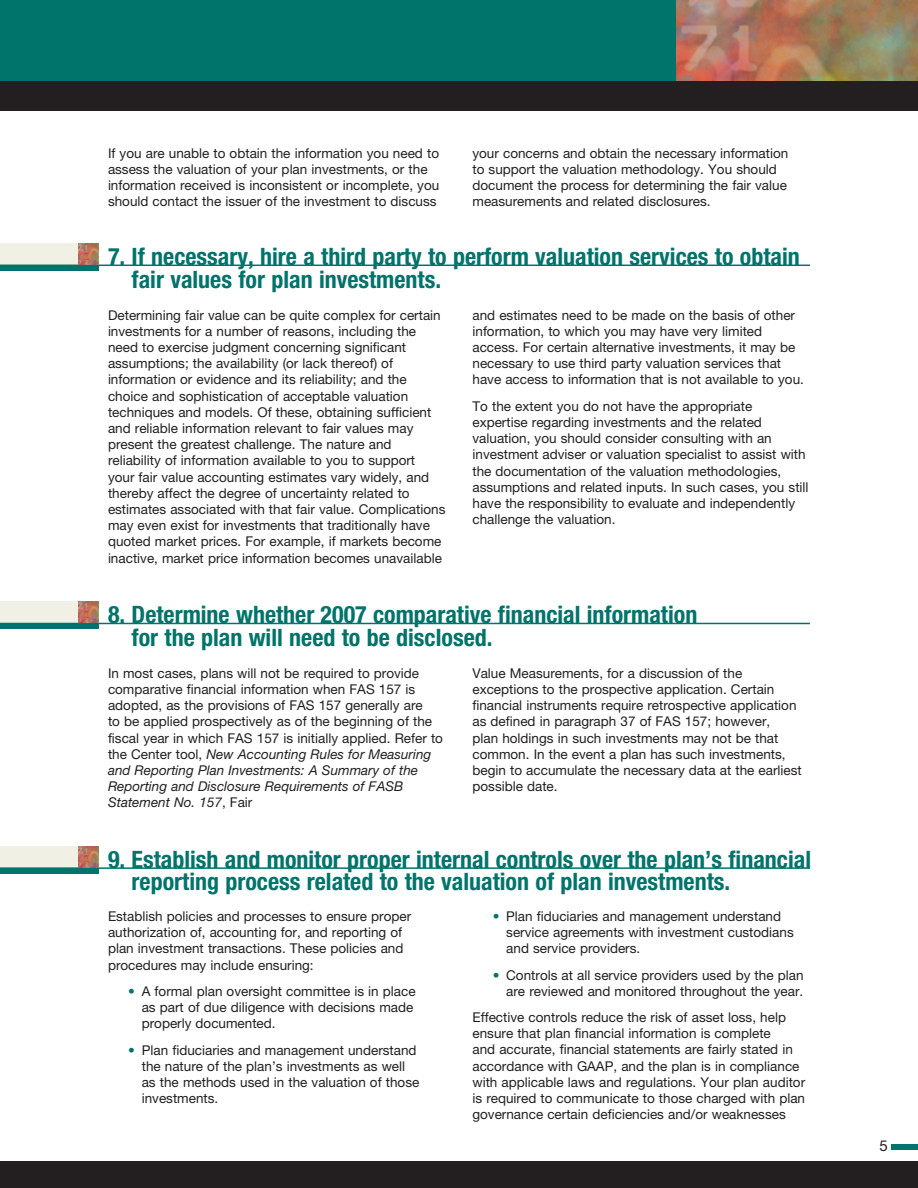
<style>
.page{position:relative;width:918px;height:1188px;background:#fff}
.page>*{position:absolute;margin:0;border:0;box-sizing:border-box;transform-origin:0 0}
.t1{font:700 condensed 24px/22.5px "Helvetica Neue";color:#00736a}
.t2{font:15px "Helvetica Neue";color:#231f20}
.t3{font:13.5px/16.2px "Helvetica Neue";color:#231f20}
.s1{font-style:italic}
.s2{color:#00736a}
</style>
<div class="page">
<div style="left:0;top:38px;width:918px;height:73px;background:#231f20"></div>
<div style="left:0;top:0;width:688px;height:81px;background:#00736a"></div>
<img style="left:677px;top:0;width:241px;height:81px">
<div style="left:0;top:1161px;width:918px;height:27px;background:#231f20"></div>
<div style="left:891px;top:1144px;width:27px;height:6px;background:#00736a"></div>
<div style="left:0;top:243px;width:98px;height:22px;background:#f1f0e4"></div>
<div style="left:0;top:265px;width:98px;height:5px;background:#00736a"></div>
<hr style="left:0;top:265px;width:810px;height:1px;background:#00736a">
<img style="left:79px;top:243px;width:19px;height:22px">
<div style="left:0;top:602px;width:98px;height:22px;background:#f1f0e4"></div>
<div style="left:0;top:623px;width:98px;height:6px;background:#00736a"></div>
<hr style="left:0;top:623px;width:810px;height:1px;background:#00736a">
<img style="left:79px;top:602px;width:19px;height:21px">
<div style="left:0;top:846px;width:98px;height:22px;background:#f1f0e4"></div>
<div style="left:0;top:868px;width:98px;height:5px;background:#00736a"></div>
<hr style="left:0;top:867px;width:810px;height:2px;background:#00736a">
<img style="left:79px;top:846px;width:19px;height:21px">
<p class="t3" style="left:108px;top:145px;width:333px">If you are unable to obtain the information you need to assess the valuation of your plan investments, or the information received is inconsistent or incomplete, you should contact the issuer of the investment to discuss</p>
<p class="t3" style="left:472px;top:145px;width:317px">your concerns and obtain the necessary information to support the valuation methodology. You should document the process for determining the fair value measurements and related disclosures.</p>
<h1 class="t1" style="left:132px;top:245px;width:670px;text-indent:-24px">7. If necessary, hire a third party to perform valuation services to obtain fair values for plan investments.</h1>
<p class="t3" style="left:108px;top:307px;width:339px">Determining fair value can be quite complex for certain investments for a number of reasons, including the need to exercise judgment concerning significant assumptions; the availability (or lack thereof) of information or evidence and its reliability; and the choice and sophistication of acceptable valuation techniques and models. Of these, obtaining sufficient and reliable information relevant to fair values may present the greatest challenge. The nature and reliability of information available to you to support<br>your fair value accounting estimates vary widely, and thereby affect the degree of uncertainty related to estimates associated with that fair value. Complications may even exist for investments that traditionally have quoted market prices. For example, if markets become inactive, market price information becomes unavailable</p>
<p class="t3" style="left:472px;top:307px;width:333px">and estimates need to be made on the basis of other information, to which you may have very limited access. For certain alternative investments, it may be necessary to use third party valuation services that have access to information that is not available to you.</p>
<p class="t3" style="left:472px;top:398px;width:338px">To the extent you do not have the appropriate expertise regarding investments and the related valuation, you should consider consulting with an investment adviser or valuation specialist to assist with the documentation of the valuation methodologies, assumptions and related inputs. In such cases, you still have the responsibility to evaluate and independently challenge the valuation.</p>
<h1 class="t1" style="left:132px;top:603px;width:567px;text-indent:-24px">8. Determine whether 2007 comparative financial information for the plan will need to be disclosed.</h1>
<p class="t3" style="left:108px;top:665px;width:337px">In most cases, plans will not be required to provide comparative financial information when FAS 157 is adopted, as the provisions of FAS 157 generally are<br>to be applied prospectively as of the beginning of the fiscal year in which FAS 157 is initially applied. Refer to the Center tool, <span class="s1">New Accounting Rules for Measuring and Reporting Plan Investments: A Summary of the Reporting and Disclosure Requirements of FASB Statement No. 157</span>, Fair</p>
<p class="t3" style="left:472px;top:665px;width:331px">Value Measurements, for a discussion of the exceptions to the prospective application. Certain financial instruments require retrospective application as defined in paragraph 37 of FAS 157; however,<br>plan holdings in such investments may not be that common. In the event a plan has such investments, begin to accumulate the necessary data at the earliest possible date.</p>
<h1 class="t1" style="left:132px;top:848px;width:681px;text-indent:-24px">9. Establish and monitor proper internal controls over the plan’s financial reporting process related to the valuation of plan investments.</h1>
<p class="t3" style="left:108px;top:908px;width:305px">Establish policies and processes to ensure proper authorization of, accounting for, and reporting of plan investment transactions. These policies and procedures may include ensuring:</p>
<p class="t3" style="left:142px;top:983px;width:275px;text-indent:-14px"><span class="s2">•</span> A formal plan oversight committee is in place as part of due diligence with decisions made properly documented.</p>
<p class="t3" style="left:142px;top:1041px;width:279px;text-indent:-14px"><span class="s2">•</span> Plan fiduciaries and management understand the nature of the plan’s investments as well as the methods used in the valuation of those investments.</p>
<p class="t3" style="left:506px;top:908px;width:289px;text-indent:-14px"><span class="s2">•</span> Plan fiduciaries and management understand service agreements with investment custodians and service providers.</p>
<p class="t3" style="left:493px;top:967px;width:312px;text-align:right"><span class="s2">•</span> Controls at all service providers used by the plan are reviewed and monitored throughout the year.</p>
<p class="t3" style="left:472px;top:1009px;width:334px">Effective controls reduce the risk of asset loss, help ensure that plan financial information is complete<br>and accurate, financial statements are fairly stated in accordance with GAAP, and the plan is in compliance with applicable laws and regulations. Your plan auditor is required to communicate to those charged with plan governance certain deficiencies and/or weaknesses</p>
<p class="t2" style="left:880px;top:1137px;width:10px">5</p>
</div>
